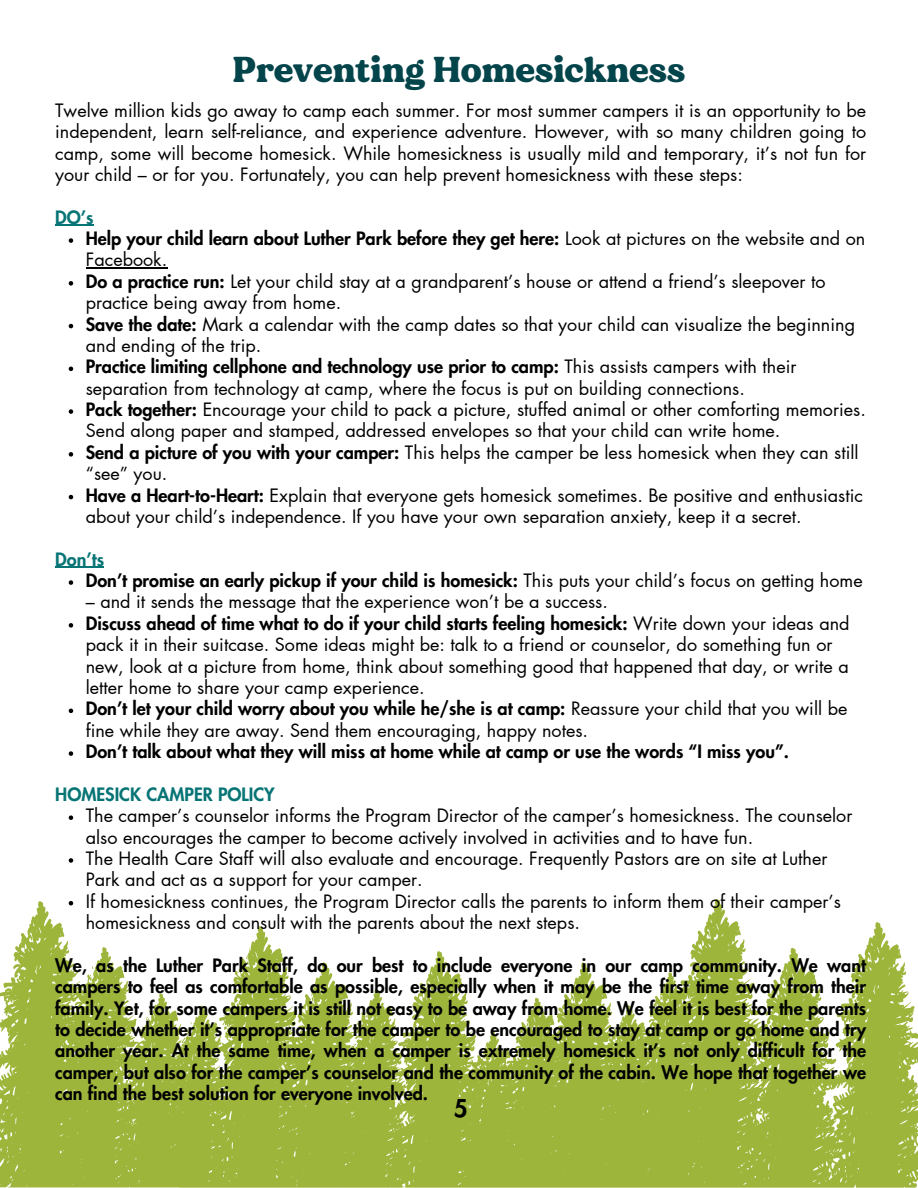
<style>
.page{position:relative;width:918px;height:1188px;background:#fff}
.page>*{position:absolute;margin:0;border:0;box-sizing:border-box;transform-origin:0 0}
.t1{font:36px "MADE Dillan";color:#04444b}
.t2{font:800 24px "Futura LT Pro";color:#000}
.t3{font:18px/21.3px "Futura LT Pro";color:#000}
.t4{font:800 18px/21.3px "Futura LT Pro";color:#000}
.t5{font:800 18px "Futura LT Pro";color:#077475}
.s1{font-weight:400}
.s2{font-weight:800}
</style>
<div class="page">
<svg style="left:0;top:899px;width:918px;height:289px;fill:#9db53b"></svg>
<hr style="left:55px;top:225px;width:39px;height:1px;background:#077475">
<svg style="left:69px;top:238px;width:4px;height:5px"></svg>
<hr style="left:86px;top:268px;width:81px;height:1px;background:#000">
<svg style="left:69px;top:281px;width:4px;height:5px"></svg>
<svg style="left:69px;top:324px;width:4px;height:4px"></svg>
<svg style="left:69px;top:367px;width:4px;height:4px"></svg>
<svg style="left:69px;top:409px;width:4px;height:5px"></svg>
<svg style="left:69px;top:452px;width:4px;height:5px"></svg>
<svg style="left:69px;top:495px;width:4px;height:4px"></svg>
<hr style="left:55px;top:567px;width:49px;height:1px;background:#077475">
<svg style="left:69px;top:580px;width:4px;height:5px"></svg>
<svg style="left:69px;top:623px;width:4px;height:5px"></svg>
<svg style="left:69px;top:709px;width:4px;height:4px"></svg>
<svg style="left:69px;top:751px;width:4px;height:5px"></svg>
<svg style="left:69px;top:815px;width:4px;height:5px"></svg>
<svg style="left:69px;top:858px;width:4px;height:5px"></svg>
<svg style="left:69px;top:901px;width:4px;height:4px"></svg>
<h3 class="t1" style="left:233px;top:47px;width:454px">Preventing Homesickness</h3>
<h1 class="t3" style="left:55px;top:100px;width:812px;text-align:justify">Twelve million kids go away to camp each summer. For most summer campers it is an opportunity to be independent, learn self-reliance, and experience adventure. However, with so many children going to camp, some will become homesick. While homesickness is usually mild and temporary, it’s not fun for your child – or for you. Fortunately, you can help prevent homesickness with these steps:</h1>
<p class="t5" style="left:55px;top:209px;width:40px">DO’s</p>
<h3 class="t4" style="left:86px;top:229px;width:781px">Help your child learn about Luther Park before they get here: <span class="s1">Look at pictures on the website and on<br>Facebook.</span></h3>
<p class="t3" style="left:86px;top:271px;width:741px"><span class="s2">Do a practice run:</span> Let your child stay at a grandparent’s house or attend a friend’s sleepover to practice being away from home.</p>
<p class="t3" style="left:86px;top:314px;width:771px"><span class="s2">Save the date:</span> Mark a calendar with the camp dates so that your child can visualize the beginning and ending of the trip.</p>
<p class="t3" style="left:86px;top:357px;width:712px"><span class="s2">Practice limiting cellphone and technology use prior to camp:</span> This assists campers with their separation from technology at camp, where the focus is put on building connections.</p>
<p class="t3" style="left:86px;top:400px;width:782px"><span class="s2">Pack together:</span> Encourage your child to pack a picture, stuffed animal or other comforting memories.<br>Send along paper and stamped, addressed envelopes so that your child can write home.</p>
<p class="t3" style="left:86px;top:442px;width:774px"><span class="s2">Send a picture of you with your camper:</span> This helps the camper be less homesick when they can still “see” you.</p>
<p class="t3" style="left:86px;top:485px;width:779px"><span class="s2">Have a Heart-to-Heart:</span> Explain that everyone gets homesick sometimes. Be positive and enthusiastic about your child’s independence. If you have your own separation anxiety, keep it a secret.</p>
<p class="t5" style="left:55px;top:551px;width:50px">Don’ts</p>
<h3 class="t4" style="left:86px;top:571px;width:778px">Don’t promise an early pickup if your child is homesick: <span class="s1">This puts your child’s focus on getting home</span></h3>
<h3 class="t3" style="left:86px;top:592px;width:524px">– and it sends the message that the experience won’t be a success.</h3>
<p class="t3" style="left:86px;top:613px;width:765px"><span class="s2">Discuss ahead of time what to do if your child starts feeling homesick:</span> Write down your ideas and pack it in their suitcase. Some ideas might be: talk to a friend or counselor, do something fun or new, look at a picture from home, think about something good that happened that day, or write a letter home to share your camp experience.</p>
<p class="t3" style="left:86px;top:699px;width:763px"><span class="s2">Don’t let your child worry about you while he/she is at camp:</span> Reassure your child that you will be fine while they are away. Send them encouraging, happy notes.</p>
<p class="t4" style="left:86px;top:742px;width:705px">Don’t talk about what they will miss at home while at camp or use the words “I miss you”.</p>
<p class="t5" style="left:55px;top:786px;width:221px">HOMESICK CAMPER POLICY</p>
<h2 class="t3" style="left:86px;top:806px;width:768px">The camper’s counselor informs the Program Director of the camper’s homesickness. The counselor also encourages the camper to become actively involved in activities and to have fun.</h2>
<p class="t3" style="left:86px;top:848px;width:743px">The Health Care Staff will also evaluate and encourage. Frequently Pastors are on site at Luther<br>Park and act as a support for your camper.</p>
<p class="t3" style="left:86px;top:891px;width:757px">If homesickness continues, the Program Director calls the parents to inform them of their camper’s homesickness and consult with the parents about the next steps.</p>
<p class="t4" style="left:55px;top:955px;width:812px;text-align:justify">We, as the Luther Park Staff, do our best to include everyone in our camp community. We want campers to feel as comfortable as possible, especially when it may be the first time away from their family. Yet, for some campers it is still not easy to be away from home. We feel it is best for the parents to decide whether it’s appropriate for the camper to be encouraged to stay at camp or go home and try another year. At the same time, when a camper is extremely homesick it’s not only difficult for the camper, but also for the camper’s counselor and the community of the cabin. We hope that together we can find the best solution for everyone involved.</p>
<p class="t2" style="left:454px;top:1098px;width:15px">5</p>
</div>
